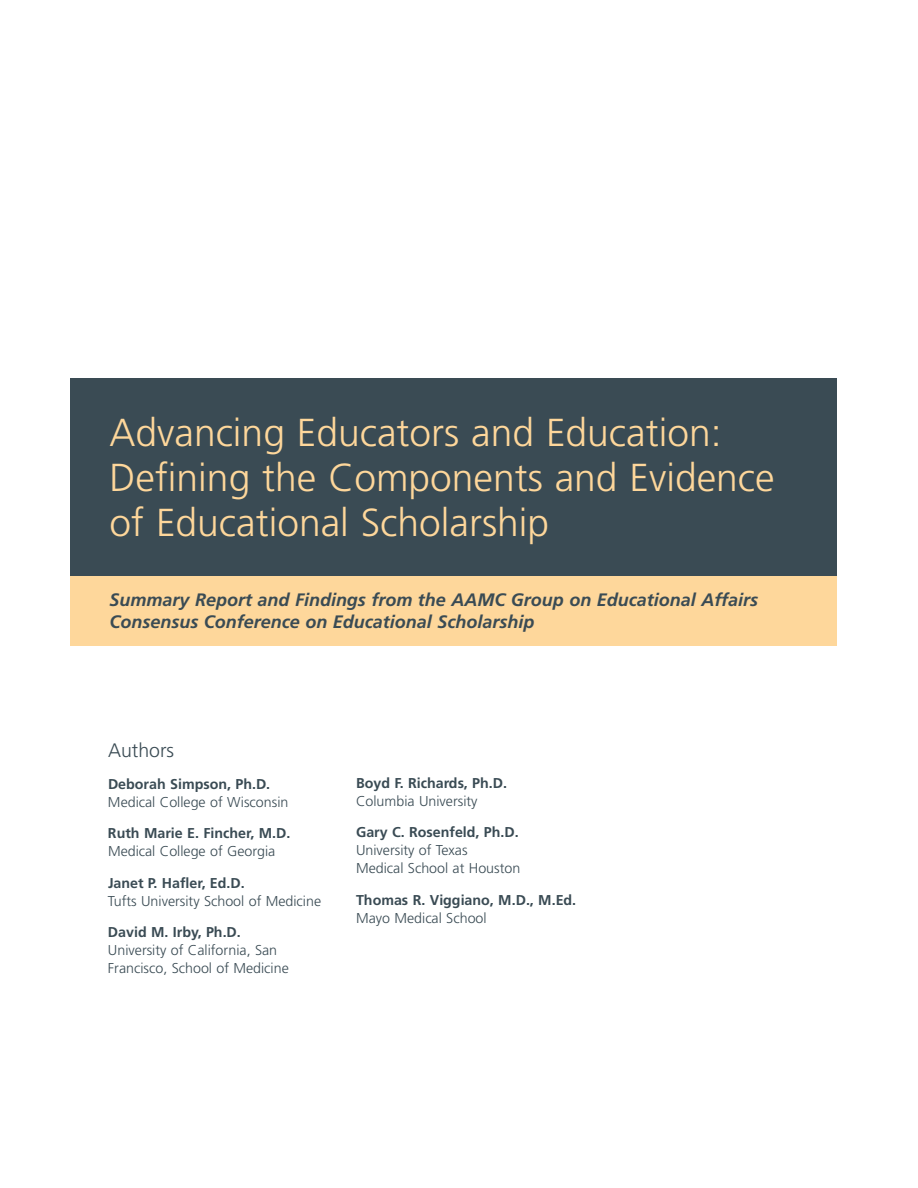
<style>
.page{position:relative;width:918px;height:1188px;background:#fff}
.page>*{position:absolute;margin:0;border:0;box-sizing:border-box;transform-origin:0 0}
.t1{font:300 39px/45px "Frutiger";color:#fed79b}
.t2{font:300 19.5px "Frutiger";color:#3a4b54}
.t3{font:italic 700 18px/21.6px "Frutiger";color:#3a4b54}
.t4{font:300 14.25px/18px "Frutiger";color:#3a4b54}
.t5{font:700 14.25px "Frutiger";color:#3a4b54}
</style>
<div class="page">
<div style="left:71px;top:378px;width:766px;height:267px;background:#3a4b54"></div>
<div style="left:71px;top:577px;width:766px;height:69px;background:#fed79b"></div>
<h1 class="t1" style="left:109px;top:413px;width:667px">Advancing Educators and Education:<br>Defining the Components and Evidence of Educational Scholarship</h1>
<p class="t3" style="left:109px;top:590px;width:650px">Summary Report and Findings from the AAMC Group on Educational Affairs<br>Consensus Conference on Educational Scholarship</p>
<h2 class="t2" style="left:108px;top:742px;width:68px">Authors</h2>
<p class="t5" style="left:108px;top:778px;width:164px">Deborah Simpson, Ph.D.</p>
<p class="t4" style="left:108px;top:794px;width:182px">Medical College of Wisconsin</p>
<p class="t5" style="left:108px;top:827px;width:184px">Ruth Marie E. Fincher, M.D.</p>
<p class="t4" style="left:108px;top:843px;width:169px">Medical College of Georgia</p>
<p class="t5" style="left:108px;top:877px;width:138px">Janet P. Hafler, Ed.D.</p>
<p class="t4" style="left:108px;top:893px;width:215px">Tufts University School of Medicine</p>
<p class="t5" style="left:108px;top:926px;width:134px">David M. Irby, Ph.D.</p>
<p class="t4" style="left:108px;top:942px;width:182px">University of California, San<br>Francisco, School of Medicine</p>
<p class="t5" style="left:356px;top:777px;width:153px">Boyd F. Richards, Ph.D.</p>
<p class="t4" style="left:356px;top:793px;width:123px">Columbia University</p>
<p class="t5" style="left:356px;top:827px;width:164px">Gary C. Rosenfeld, Ph.D.</p>
<p class="t4" style="left:356px;top:843px;width:166px">University of Texas<br>Medical School at Houston</p>
<p class="t5" style="left:356px;top:894px;width:222px">Thomas R. Viggiano, M.D., M.Ed.</p>
<p class="t4" style="left:356px;top:910px;width:132px">Mayo Medical School</p>
</div>
